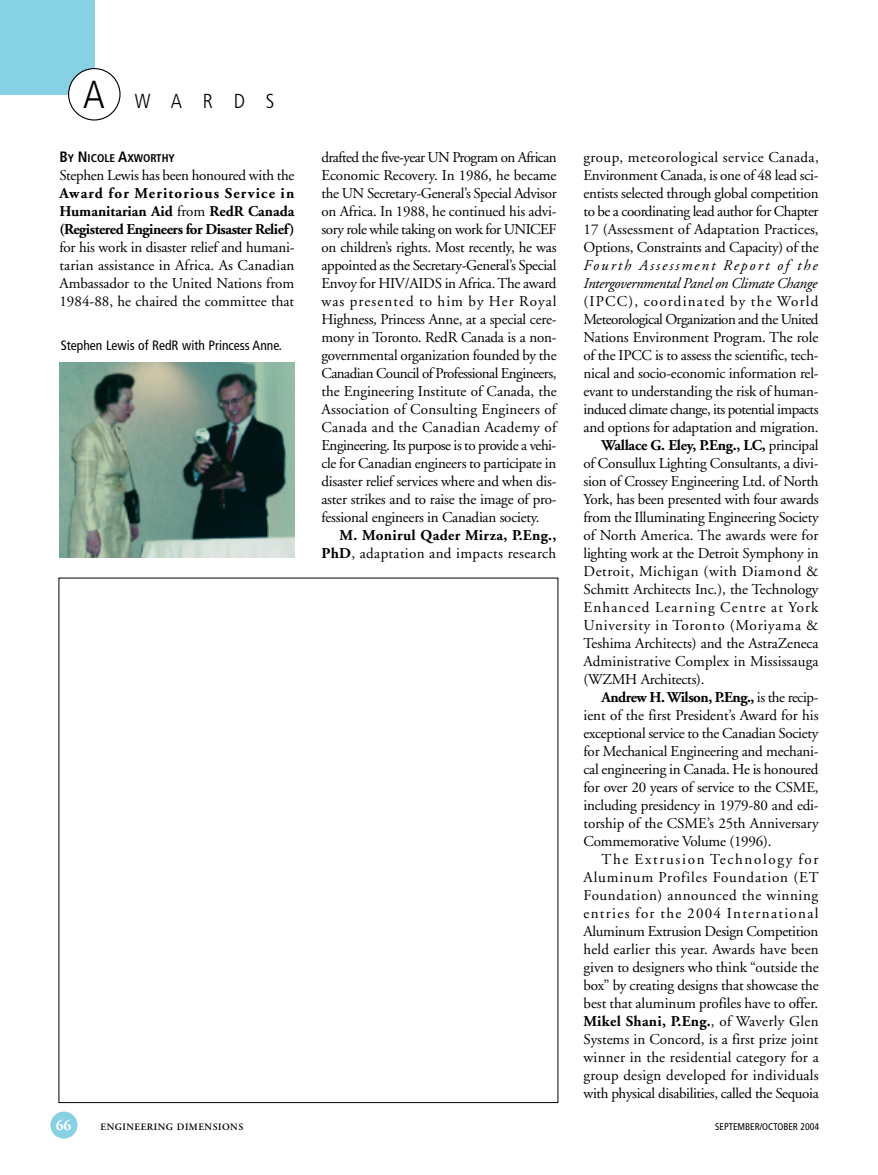
<style>
.page{position:relative;width:878px;height:1175px;background:#fff}
.page>*{position:absolute;margin:0;border:0;box-sizing:border-box;transform-origin:0 0}
.t1{font:300 condensed 20.25px "Frutiger";letter-spacing:1.025em;color:#000}
.t2{font:15px/18px "Adobe Garamond";letter-spacing:-.015em;color:#000;text-align:justify}
.t3{font:700 15px/18px "Adobe Garamond";letter-spacing:-.025em;color:#000;text-align:justify}
.t4{font:15px "Adobe Garamond";letter-spacing:.01em;color:#000}
.t5{font:15px "Adobe Garamond";letter-spacing:.015em;color:#000}
.t6{font:italic 15px/18px "Adobe Garamond";letter-spacing:-.02em;color:#000}
.t7{font:700 15px/18px "Adobe Garamond";letter-spacing:.025em;color:#000;text-align:right}
.t8{font:15px "Adobe Garamond";letter-spacing:.04em;color:#000}
.t9{font:15px "Adobe Garamond";letter-spacing:.055em;color:#000}
.t10{font:15px "Adobe Garamond";letter-spacing:.08em;color:#000}
.t11{font:15px "Adobe Garamond";letter-spacing:-.04em;color:#000}
.t12{font:15px "Adobe Garamond";letter-spacing:-.035em;color:#000}
.t13{font:700 15px "Adobe Garamond";letter-spacing:.02em;color:#000}
.t14{font:15px "Adobe Garamond";letter-spacing:.09em;color:#000}
.t15{font:15px "Adobe Garamond";letter-spacing:.11em;color:#000}
.t16{font:700 15px "Adobe Garamond";color:#fff}
.t17{font:condensed 13.5px "Frutiger";color:#000}
.t18{font:700 condensed 11.25px "Frutiger";color:#000}
.t19{font:600 9.75px "Adobe Garamond";letter-spacing:.05em;color:#000}
.t20{font:condensed 9.75px "Frutiger";color:#000}
.s1{font-size:39px}
.s2{font-size:15px}
.s3{font-weight:400}
</style>
<div class="page">
<div style="left:50px;top:1111px;width:27px;height:27px;background:#86d1e3;border-radius:50%"></div>
<div style="left:0;top:0;width:94px;height:94px;background:#86d1e3"></div>
<svg style="left:68px;top:68px;width:52px;height:52px"></svg>
<img style="left:59px;top:362px;width:235px;height:195px">
<h1 class="t1" style="left:83px;top:93px;width:193px"><span class="s1">A</span> WARDS</h1>
<p class="t18" style="left:59px;top:154px;width:117px"><span class="s2">B</span>Y <span class="s2">N</span>ICOLE <span class="s2">A</span>XWORTHY</p>
<p class="t2" style="left:59px;top:168px;width:237px">Stephen Lewis has been honoured with the</p>
<p class="t3" style="left:59px;top:186px;width:237px">Award for Meritorious Service in Humanitarian Aid <span class="s3">from</span> RedR Canada (Registered Engineers for Disaster Relief)</p>
<p class="t2" style="left:59px;top:240px;width:237px">for his work in disaster relief and humani&shy;tarian assistance in Africa. As Canadian Ambassador to the United Nations from 1984-88, he chaired the committee that</p>
<p class="t17" style="left:61px;top:339px;width:223px">Stephen Lewis of RedR with Princess Anne.</p>
<p class="t2" style="left:321px;top:150px;width:237px">drafted the five-year UN Program on African Economic Recovery. In 1986, he became the UN Secretary-General’s Special Advisor on Africa. In 1988, he continued his advi&shy;sory role while taking on work for UNICEF on children’s rights. Most recently, he was appointed as the Secretary-General’s Special Envoy for HIV/AIDS in Africa. The award was presented to him by Her Royal Highness, Princess Anne, at a special cere&shy;mony in Toronto. RedR Canada is a non&shy;governmental organization founded by the Canadian Council of Professional Engineers, the Engineering Institute of Canada, the Association of Consulting Engineers of Canada and the Canadian Academy of Engineering. Its purpose is to provide a vehi&shy;cle for Canadian engineers to participate in disaster relief services where and when dis&shy;aster strikes and to raise the image of pro&shy;fessional engineers in Canadian society.</p>
<p class="t7" style="left:321px;top:528px;width:236px">M. Monirul Qader Mirza, P.Eng.,<br>PhD<span class="s3">, adaptation and impacts research</span></p>
<p class="t2" style="left:583px;top:150px;width:237px">group, meteorological service Canada, Environment Canada, is one of 48 lead sci&shy;entists selected through global competition to be a coordinating lead author for Chapter 17 (Assessment of Adaptation Practices, Options, Constraints and Capacity) of the</p>
<p class="t6" style="left:583px;top:258px;width:236px">Fourth Assessment Report of the<br>Intergovernmental Panel on Climate Change</p>
<p class="t10" style="left:583px;top:295px;width:236px">(IPCC), coordinated by the World</p>
<p class="t12" style="left:583px;top:313px;width:236px">Meteorological Organization and the United</p>
<p class="t2" style="left:583px;top:330px;width:236px">Nations Environment Program. The role</p>
<p class="t2" style="left:583px;top:348px;width:236px">of the IPCC is to assess the scientific, tech-</p>
<p class="t2" style="left:583px;top:366px;width:236px">nical and socio-economic information rel-</p>
<p class="t2" style="left:583px;top:384px;width:236px">evant to understanding the risk of human-</p>
<p class="t11" style="left:583px;top:403px;width:236px">induced climate change, its potential impacts</p>
<p class="t2" style="left:583px;top:420px;width:236px">and options for adaptation and migration.</p>
<p class="t3" style="left:601px;top:438px;width:218px">Wallace G. Eley, P.Eng., LC, <span class="s3">principal</span></p>
<p class="t2" style="left:583px;top:456px;width:236px">of Consullux Lighting Consultants, a divi-</p>
<p class="t2" style="left:583px;top:474px;width:236px">sion of Crossey Engineering Ltd. of North</p>
<p class="t2" style="left:583px;top:492px;width:236px">York, has been presented with four awards</p>
<p class="t2" style="left:583px;top:510px;width:236px">from the Illuminating Engineering Society</p>
<p class="t4" style="left:583px;top:529px;width:236px">of North America. The awards were for</p>
<p class="t2" style="left:583px;top:546px;width:237px">lighting work at the Detroit Symphony in</p>
<p class="t8" style="left:583px;top:565px;width:236px">Detroit, Michigan (with Diamond &amp;</p>
<p class="t2" style="left:583px;top:582px;width:236px">Schmitt Architects Inc.), the Technology</p>
<p class="t10" style="left:583px;top:601px;width:236px">Enhanced Learning Centre at York</p>
<p class="t9" style="left:583px;top:619px;width:236px">University in Toronto (Moriyama &amp;</p>
<p class="t2" style="left:583px;top:636px;width:236px">Teshima Architects) and the AstraZeneca</p>
<p class="t4" style="left:583px;top:655px;width:236px">Administrative Complex in Mississauga</p>
<p class="t2" style="left:583px;top:672px;width:123px">(WZMH Architects).</p>
<p class="t3" style="left:601px;top:690px;width:218px">Andrew H. Wilson, P.Eng., <span class="s3">is the recip-</span></p>
<p class="t2" style="left:583px;top:708px;width:236px">ient of the first President’s Award for his</p>
<p class="t2" style="left:583px;top:726px;width:236px">exceptional service to the Canadian Society</p>
<p class="t2" style="left:583px;top:744px;width:236px">for Mechanical Engineering and mechani-</p>
<p class="t2" style="left:583px;top:762px;width:236px">cal engineering in Canada. He is honoured</p>
<p class="t2" style="left:583px;top:780px;width:237px">for over 20 years of service to the CSME,</p>
<p class="t2" style="left:583px;top:798px;width:236px">including presidency in 1979-80 and edi-</p>
<p class="t2" style="left:583px;top:816px;width:236px">torship of the CSME’s 25th Anniversary</p>
<p class="t2" style="left:583px;top:834px;width:189px">Commemorative Volume (1996).</p>
<p class="t15" style="left:601px;top:853px;width:218px">The Extrusion Technology for</p>
<p class="t9" style="left:583px;top:871px;width:237px">Aluminum Profiles Foundation (ET</p>
<p class="t8" style="left:583px;top:889px;width:236px">Foundation) announced the winning</p>
<p class="t14" style="left:583px;top:907px;width:236px">entries for the 2004 International</p>
<p class="t2" style="left:583px;top:924px;width:236px">Aluminum Extrusion Design Competition</p>
<p class="t4" style="left:583px;top:943px;width:237px">held earlier this year. Awards have been</p>
<p class="t2" style="left:583px;top:960px;width:237px">given to designers who think “outside the</p>
<p class="t2" style="left:583px;top:978px;width:237px">box” by creating designs that showcase the</p>
<p class="t2" style="left:583px;top:996px;width:236px">best that aluminum profiles have to offer.</p>
<p class="t13" style="left:583px;top:1015px;width:236px">Mikel Shani, P.Eng.<span class="s3">, of Waverly Glen</span></p>
<p class="t2" style="left:583px;top:1032px;width:236px">Systems in Concord, is a first prize joint</p>
<p class="t5" style="left:583px;top:1051px;width:237px">winner in the residential category for a</p>
<p class="t5" style="left:583px;top:1069px;width:237px">group design developed for individuals</p>
<p class="t2" style="left:583px;top:1086px;width:237px">with physical disabilities, called the Sequoia</p>
<p class="t16" style="left:56px;top:1118px;width:17px">66</p>
<p class="t19" style="left:101px;top:1122px;width:144px">ENGINEERING DIMENSIONS</p>
<p class="t20" style="left:715px;top:1122px;width:106px">SEPTEMBER/OCTOBER 2004</p>
</div>
